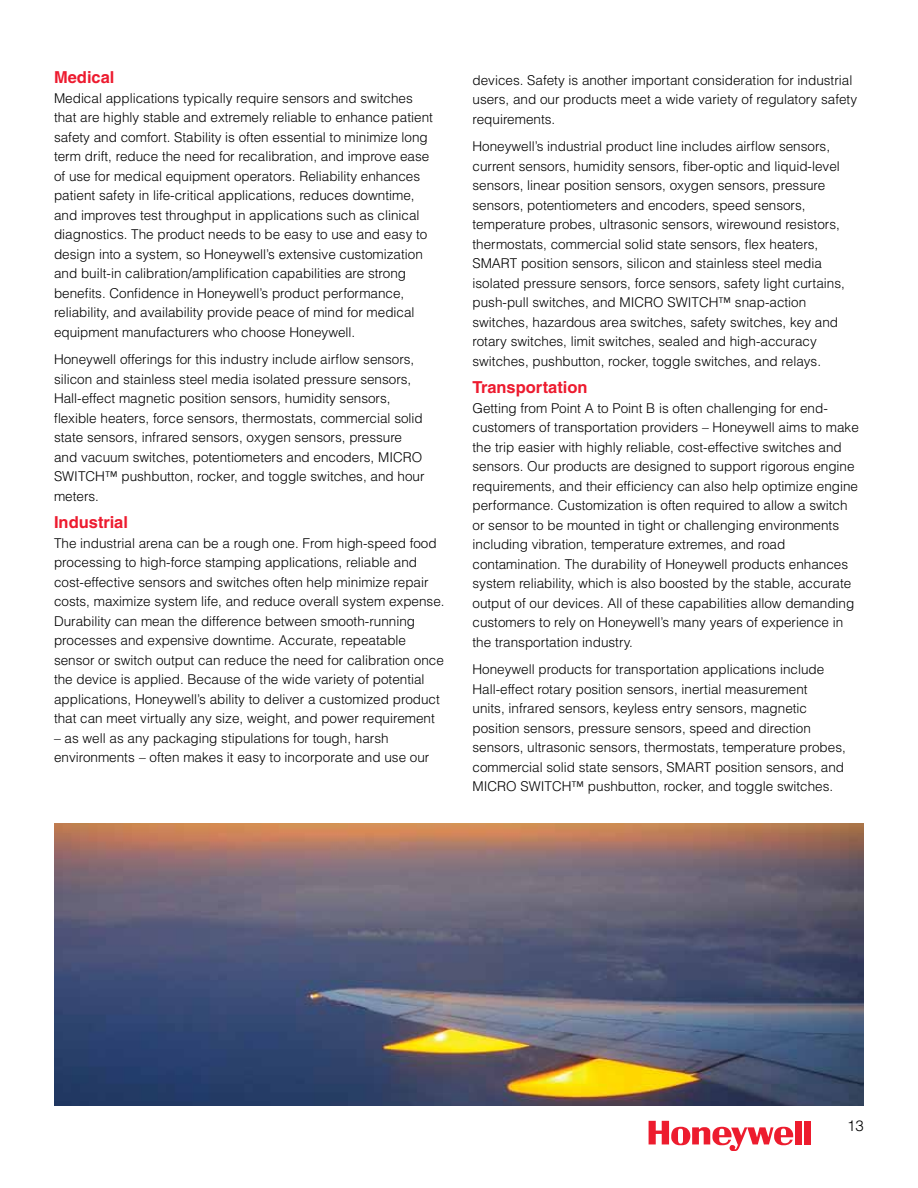
<style>
.page{position:relative;width:918px;height:1188px;background:#fff}
.page>*{position:absolute;margin:0;border:0;box-sizing:border-box;transform-origin:0 0}
.t1{font:700 16.5px "Helvetica LT Std";color:#ed1b2f}
.t2{font:300 15px "Helvetica LT Std";color:#000}
.t3{font:300 13.5px/19.5px "Helvetica LT Std";color:#000}
</style>
<div class="page">
<svg style="left:649px;top:1121px;width:161px;height:30px"></svg>
<img style="left:54px;top:823px;width:810px;height:282px">
<p class="t1" style="left:54px;top:67px;width:62px">Medical</p>
<p class="t3" style="left:54px;top:88px;width:380px">Medical applications typically require sensors and switches that are highly stable and extremely reliable to enhance patient safety and comfort. Stability is often essential to minimize long term drift, reduce the need for recalibration, and improve ease of use for medical equipment operators. Reliability enhances patient safety in life-critical applications, reduces downtime, and improves test throughput in applications such as clinical diagnostics. The product needs to be easy to use and easy to design into a system, so Honeywell’s extensive customization and built-in calibration/amplification capabilities are strong benefits. Confidence in Honeywell’s product performance, reliability, and availability provide peace of mind for medical equipment manufacturers who choose Honeywell.</p>
<p class="t3" style="left:54px;top:350px;width:372px">Honeywell offerings for this industry include airflow sensors, silicon and stainless steel media isolated pressure sensors, Hall-effect magnetic position sensors, humidity sensors, flexible heaters, force sensors, thermostats, commercial solid state sensors, infrared sensors, oxygen sensors, pressure and vacuum switches, potentiometers and encoders, MICRO SWITCH™ pushbutton, rocker, and toggle switches, and hour meters.</p>
<p class="t1" style="left:54px;top:513px;width:76px">Industrial</p>
<p class="t3" style="left:54px;top:533px;width:392px">The industrial arena can be a rough one. From high-speed food processing to high-force stamping applications, reliable and cost-effective sensors and switches often help minimize repair costs, maximize system life, and reduce overall system expense.<br>Durability can mean the difference between smooth-running processes and expensive downtime. Accurate, repeatable sensor or switch output can reduce the need for calibration once the device is applied. Because of the wide variety of potential applications, Honeywell’s ability to deliver a customized product that can meet virtually any size, weight, and power requirement</p>
<p class="t3" style="left:54px;top:728px;width:377px">– as well as any packaging stipulations for tough, harsh environments – often makes it easy to incorporate and use our</p>
<p class="t3" style="left:472px;top:70px;width:386px">devices. Safety is another important consideration for industrial users, and our products meet a wide variety of regulatory safety requirements.</p>
<p class="t3" style="left:472px;top:137px;width:374px">Honeywell’s industrial product line includes airflow sensors, current sensors, humidity sensors, fiber-optic and liquid-level sensors, linear position sensors, oxygen sensors, pressure sensors, potentiometers and encoders, speed sensors, temperature probes, ultrasonic sensors, wirewound resistors, thermostats, commercial solid state sensors, flex heaters, SMART position sensors, silicon and stainless steel media isolated pressure sensors, force sensors, safety light curtains, push-pull switches, and MICRO SWITCH™ snap-action switches, hazardous area switches, safety switches, key and rotary switches, limit switches, sealed and high-accuracy switches, pushbutton, rocker, toggle switches, and relays.</p>
<p class="t1" style="left:472px;top:378px;width:117px">Transportation</p>
<p class="t3" style="left:472px;top:398px;width:388px">Getting from Point A to Point B is often challenging for end&shy;customers of transportation providers – Honeywell aims to make the trip easier with highly reliable, cost-effective switches and sensors. Our products are designed to support rigorous engine requirements, and their efficiency can also help optimize engine performance. Customization is often required to allow a switch or sensor to be mounted in tight or challenging environments including vibration, temperature extremes, and road contamination. The durability of Honeywell products enhances system reliability, which is also boosted by the stable, accurate output of our devices. All of these capabilities allow demanding customers to rely on Honeywell’s many years of experience in the transportation industry.</p>
<p class="t3" style="left:472px;top:660px;width:375px">Honeywell products for transportation applications include Hall-effect rotary position sensors, inertial measurement<br>units, infrared sensors, keyless entry sensors, magnetic position sensors, pressure sensors, speed and direction sensors, ultrasonic sensors, thermostats, temperature probes, commercial solid state sensors, SMART position sensors, and MICRO SWITCH™ pushbutton, rocker, and toggle switches.</p>
<p class="t2" style="left:847px;top:1117px;width:18px">13</p>
</div>
